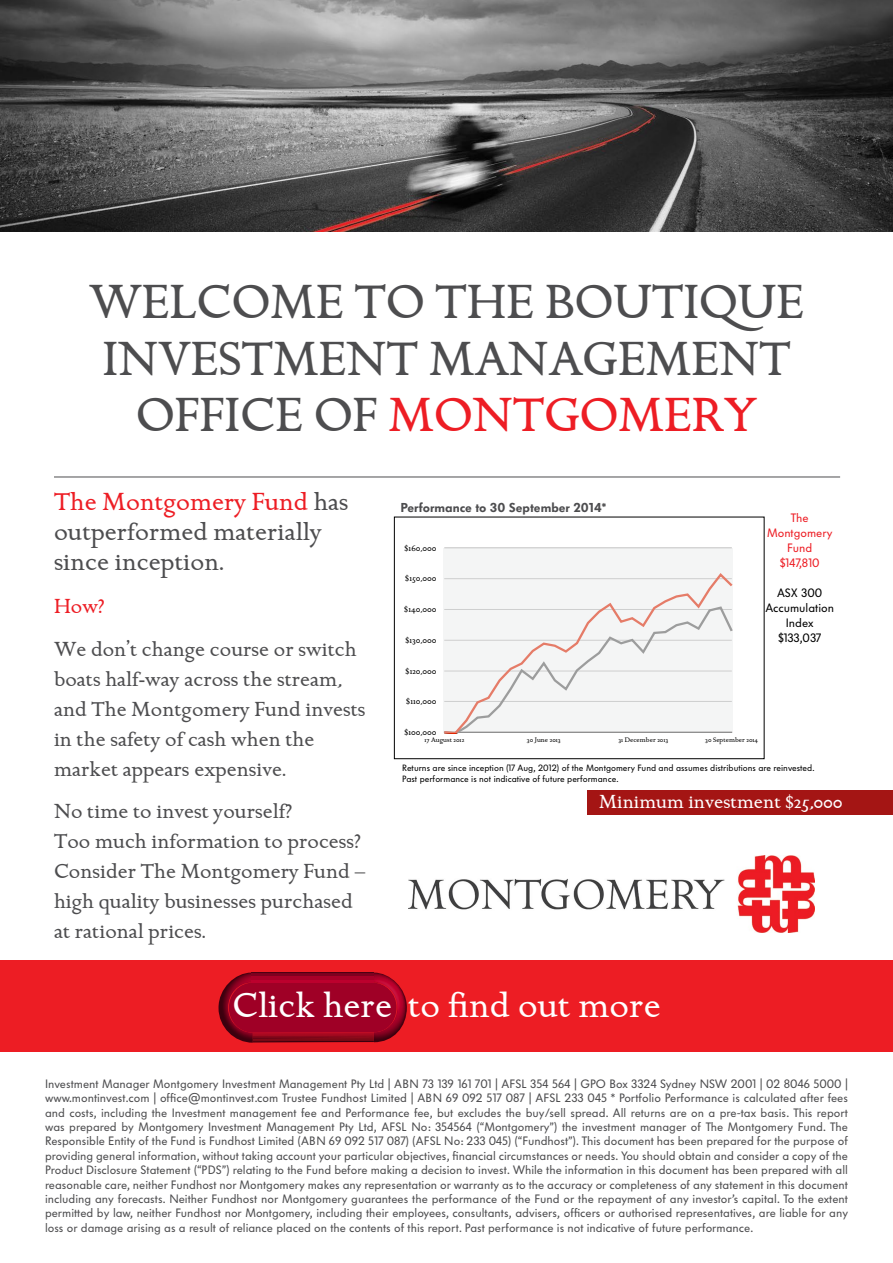
<style>
.page{position:relative;width:893px;height:1263px;background:#fff}
.page>*{position:absolute;margin:0;border:0;box-sizing:border-box;transform-origin:0 0}
.t1{font:49.35px "Golden Cockerel ITC";color:#4d4d4f}
.t2{font:49.35px "Golden Cockerel ITC";color:#ed1d24}
.t3{font:36px "Golden Cockerel ITC";color:#fff}
.t4{font:25.5px/30px "Golden Cockerel ITC";color:#4d4d4f}
.t5{font:21px/30px "Golden Cockerel ITC";color:#4d4d4f}
.t6{font:21px "Golden Cockerel ITC";color:#ed1d24}
.t7{font:19.5px "Golden Cockerel ITC";color:#fff}
.t8{font:12.75px "Volkswagen Headline";color:#4d4d4f}
.t9{font:12px/14.4px "Volkswagen Copy";color:#4d4d4f;text-align:justify}
.t10{font:12px/15px "Volkswagen Copy";color:#000;text-align:center}
.t11{font:12px/15px "Volkswagen Copy";color:#ed1d24;text-align:center}
.t12{font:9px/10.8px "Volkswagen Copy";color:#000}
.t13{font:9px "Golden Cockerel ITC";color:#000}
.t14{font:6.75px "Golden Cockerel ITC";color:#000}
.s1{color:#4d4d4f}
.s2{color:#ed1d24}
</style>
<div class="page">
<div style="left:0;top:960px;width:893px;height:92px;background:#ed1d24"></div>
<div style="left:587px;top:791px;width:306px;height:24px;background:#a41514"></div>
<img style="left:0;top:0;width:893px;height:232px">
<hr style="left:54px;top:477px;width:786px;height:1px;background:#4d4d4f">
<img style="left:408px;top:855px;width:407px;height:77px">
<svg style="left:218px;top:972px;width:189px;height:71px;background:#9f0323"></svg>
<hr style="left:251px;top:979px;width:123px;height:3px;background:#bc002d">
<hr style="left:251px;top:976px;width:123px;height:3px;background:#a80028">
<svg style="left:251px;top:972px;width:123px;height:4px"></svg>
<div style="left:394px;top:517px;width:370px;height:242px;border:1px solid #000"></div>
<svg style="left:443px;top:548px;width:290px;height:184px;fill:#f4f5f5"></svg>
<h1 class="t1" style="left:89px;top:273px;width:716px">welcome to the boutique</h1>
<h1 class="t1" style="left:102px;top:330px;width:690px">Investment Management</h1>
<h1 class="t1" style="left:136px;top:386px;width:27px">Offi</h1>
<h1 class="t2" style="left:240px;top:386px;width:518px"><span class="s1">ce of</span> Montgomery</h1>
<h3 class="t4" style="left:54px;top:487px;width:296px"><span class="s2">The Montgomery Fund</span> has outperformed materially since inception.</h3>
<h3 class="t6" style="left:54px;top:594px;width:52px">How?</h3>
<h3 class="t5" style="left:54px;top:634px;width:313px">We don’t change course or switch boats half-way across the stream, and The Montgomery Fund invests in the safety of cash when the market appears expensive.</h3>
<h3 class="t5" style="left:54px;top:797px;width:313px">No time to invest yourself?<br>Too much information to process?<br>Consider The Montgomery Fund – high quality businesses purchased at rational prices.</h3>
<p class="t8" style="left:401px;top:500px;width:207px">Performance to 30 September 2014*</p>
<p class="t13" style="left:404px;top:542px;width:33px">$160,000</p>
<p class="t13" style="left:405px;top:573px;width:33px">$150,000</p>
<p class="t13" style="left:404px;top:604px;width:34px">$140,000</p>
<p class="t13" style="left:405px;top:635px;width:33px">$130,000</p>
<p class="t13" style="left:406px;top:665px;width:32px">$120,000</p>
<p class="t13" style="left:406px;top:696px;width:32px">$110,000</p>
<p class="t11" style="left:767px;top:510px;width:67px">The<br>Montgomery<br>Fund $147,810</p>
<p class="t10" style="left:765px;top:585px;width:70px">ASX 300<br>Accumulation<br>Index $133,037</p>
<p class="t13" style="left:404px;top:727px;width:34px">$100,000</p>
<p class="t14" style="left:424px;top:736px;width:41px">17 August 2012</p>
<p class="t14" style="left:527px;top:736px;width:35px">30 June 2013</p>
<p class="t14" style="left:618px;top:736px;width:51px">31 December 2013</p>
<p class="t14" style="left:705px;top:736px;width:54px">30 September 2014</p>
<p class="t12" style="left:402px;top:763px;width:414px">Returns are since inception (17 Aug, 2012) of the Montgomery Fund and assumes distributions are reinvested.<br>Past performance is not indicative of future performance.</p>
<h3 class="t7" style="left:599px;top:791px;width:245px">Minimum investment $25,000</h3>
<h2 class="t3" style="left:232px;top:984px;width:430px">Click here to find out more</h2>
<p class="t9" style="left:45px;top:1076px;width:804px">Investment Manager Montgomery Investment Management Pty Ltd | ABN 73 139 161 701 | AFSL 354 564 | GPO Box 3324 Sydney NSW 2001 | 02 8046 5000 | www.montinvest.com | office@montinvest.com Trustee Fundhost Limited | ABN 69 092 517 087 | AFSL 233 045 * Portfolio Performance is calculated after fees and costs, including the Investment management fee and Performance fee, but excludes the buy/sell spread. All returns are on a pre-tax basis. This report was prepared by Montgomery Investment Management Pty Ltd, AFSL No: 354564 (“Montgomery”) the investment manager of The Montgomery Fund. The Responsible Entity of the Fund is Fundhost Limited (ABN 69 092 517 087) (AFSL No: 233 045) (“Fundhost”). This document has been prepared for the purpose of providing general information, without taking account your particular objectives, financial circumstances or needs. You should obtain and consider a copy of the Product Disclosure Statement (“PDS”) relating to the Fund before making a decision to invest. While the information in this document has been prepared with all reasonable care, neither Fundhost nor Montgomery makes any representation or warranty as to the accuracy or completeness of any statement in this document including any forecasts. Neither Fundhost nor Montgomery guarantees the performance of the Fund or the repayment of any investor’s capital. To the extent permitted by law, neither Fundhost nor Montgomery, including their employees, consultants, advisers, officers or authorised representatives, are liable for any loss or damage arising as a result of reliance placed on the contents of this report. Past performance is not indicative of future performance.</p>
</div>
